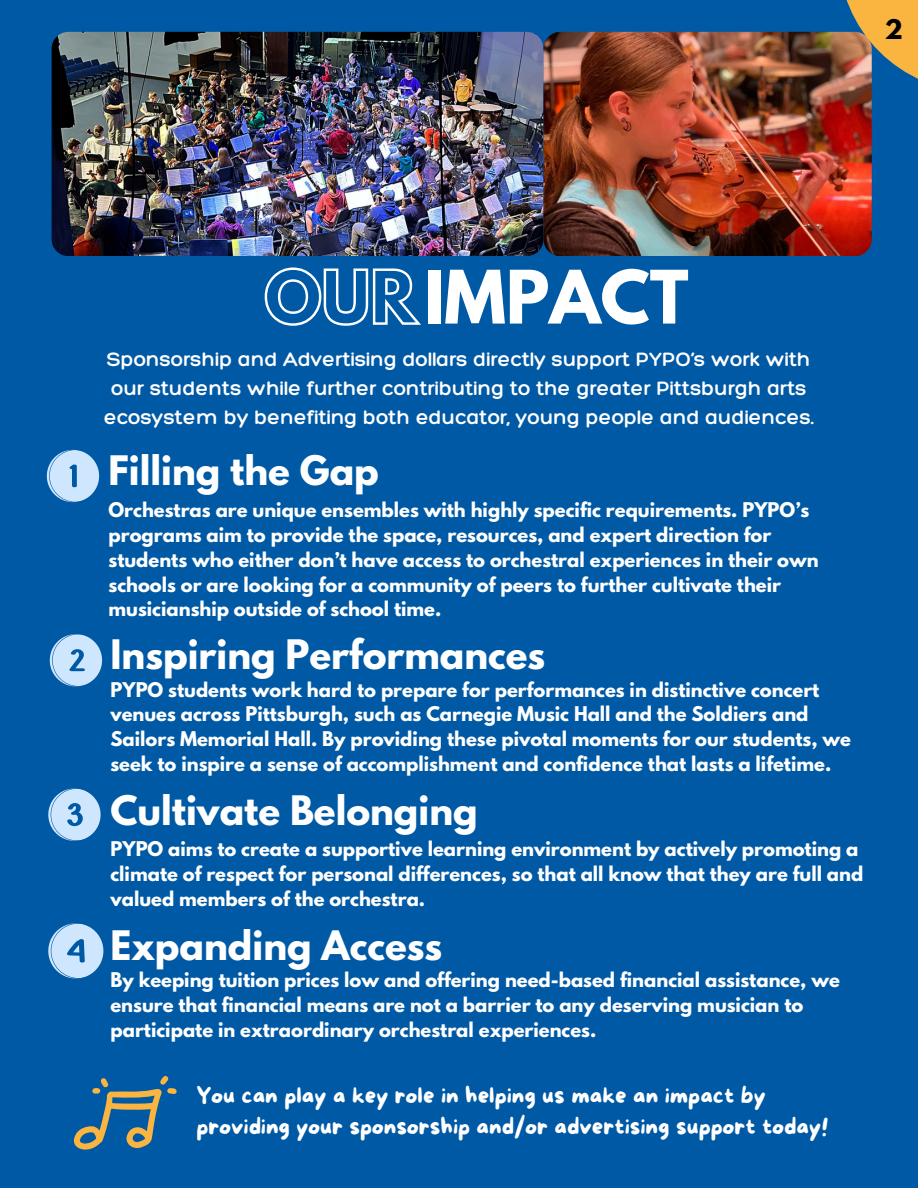
<style>
.page{position:relative;width:918px;height:1188px;background:#0059a4}
.page>*{position:absolute;margin:0;border:0;box-sizing:border-box;transform-origin:0 0}
.t1{font:700 65.25px "League Spartan";color:#fff}
.t2{font:700 36px "League Spartan";color:#fff}
.t3{font:700 24px "League Spartan";color:#000}
.t4{font:22.5px/31.5px "More Sugar";color:#fff}
.t5{font:300 21px/29.2px "Hero";color:#fff;text-align:center}
.t6{font:700 18px/24.8px "League Spartan";color:#fff}
.s1{color:rgb(0 0 0/0)}
</style>
<div class="page">
<img style="left:52px;top:32px;width:491px;height:224px;border-radius:17px">
<img style="left:543px;top:32px;width:329px;height:224px;border-radius:17px">
<svg style="left:47px;top:449px;width:53px;height:53px"></svg>
<svg style="left:50px;top:634px;width:53px;height:53px"></svg>
<svg style="left:48px;top:788px;width:53px;height:53px"></svg>
<svg style="left:48px;top:923px;width:56px;height:56px"></svg>
<svg style="left:73px;top:1076px;width:104px;height:74px"></svg>
<svg style="left:264px;top:267px;width:157px;height:59px"></svg>
<svg style="left:839px;top:0;width:79px;height:92px;fill:#f7b53f"></svg>
<p class="t3" style="left:885px;top:18px;width:20px">2</p>
<h2 class="t1" style="left:264px;top:265px;width:426px"><span class="s1">OUR</span>IMPACT</h2>
<p class="t5" style="left:104px;top:344px;width:711px">Sponsorship and Advertising dollars directly support PYPO’s work with our students while further contributing to the greater Pittsburgh arts ecosystem by benefiting both educator, young people and audiences.</p>
<p class="t2" style="left:109px;top:453px;width:272px">Filling the Gap</p>
<p class="t6" style="left:109px;top:500px;width:712px">Orchestras are unique ensembles with highly specific requirements. PYPO’s programs aim to provide the space, resources, and expert direction for students who either don’t have access to orchestral experiences in their own schools or are looking for a community of peers to further cultivate their musicianship outside of school time.</p>
<p class="t2" style="left:110px;top:637px;width:436px">Inspiring Performances</p>
<h1 class="t6" style="left:110px;top:679px;width:742px">PYPO students work hard to prepare for performances in distinctive concert venues across Pittsburgh, such as Carnegie Music Hall and the Soldiers and Sailors Memorial Hall. By providing these pivotal moments for our students, we seek to inspire a sense of accomplishment and confidence that lasts a lifetime.</h1>
<h1 class="t2" style="left:110px;top:793px;width:369px">Cultivate Belonging</h1>
<h3 class="t6" style="left:110px;top:839px;width:754px">PYPO aims to create a supportive learning environment by actively promoting a climate of respect for personal differences, so that all know that they are full and valued members of the orchestra.</h3>
<p class="t2" style="left:110px;top:927px;width:333px">Expanding Access</p>
<h2 class="t6" style="left:110px;top:970px;width:731px">By keeping tuition prices low and offering need-based financial assistance, we ensure that financial means are not a barrier to any deserving musician to participate in extraordinary orchestral experiences.</h2>
<p class="t4" style="left:196px;top:1081px;width:634px">You can play a key role in helping us make an impact by providing your sponsorship and/or advertising support today!</p>
</div>
